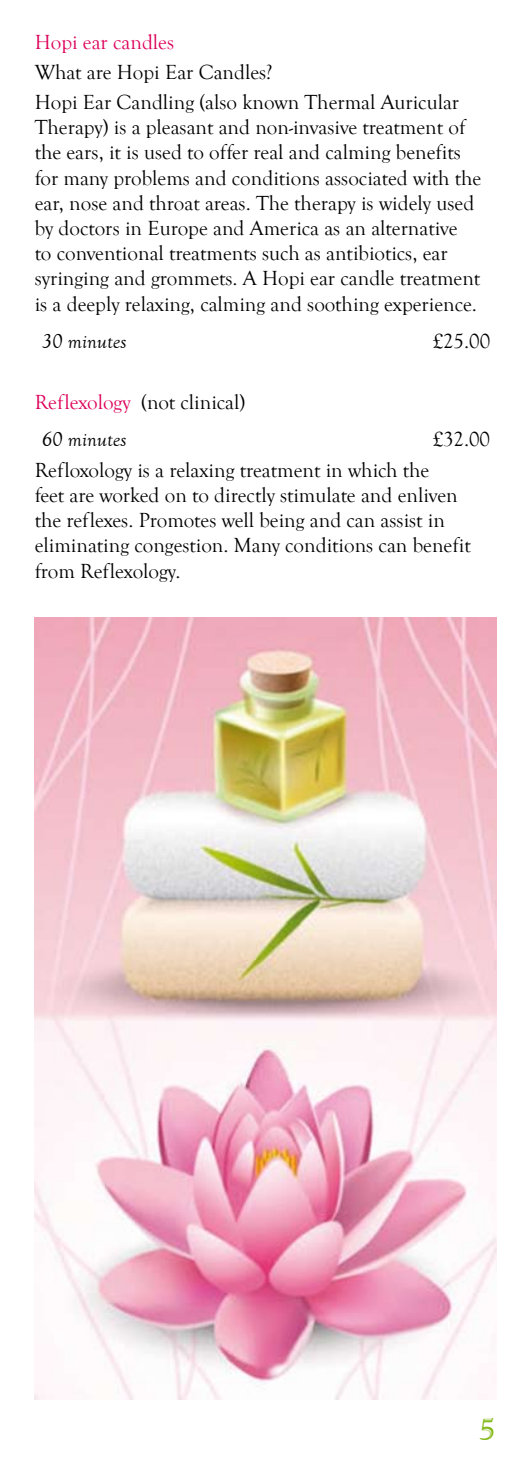
<style>
.page{position:relative;width:521px;height:1474px;background:#fff}
.page>*{position:absolute;margin:0;border:0;box-sizing:border-box;transform-origin:0 0}
.t1{font:31.5px "Goudy Handtooled BT";color:#83b819}
.t2{font:21px/25.2px "Goudy Old Style T";color:#000}
.t3{font:21px "Goudy Old Style T";color:#dd0059}
.t4{font:italic 21px "Goudy Old Style T";color:#000}
.s1{color:#dd0059}
.s2{font-style:italic}
</style>
<div class="page">
<img style="left:35px;top:617px;width:461px;height:782px">
<p class="t3" style="left:35px;top:30px;width:141px">Hopi ear candles</p>
<p class="t2" style="left:35px;top:57px;width:426px;line-height:30.1px">What are Hopi Ear Candles?<br>Hopi Ear Candling (also known Thermal Auricular</p>
<p class="t2" style="left:35px;top:115px;width:448px">Therapy) is a pleasant and non-invasive treatment of the ears, it is used to offer real and calming benefits for many problems and conditions associated with the ear, nose and throat areas. The therapy is widely used by doctors in Europe and America as an alternative<br>to conventional treatments such as antibiotics, ear syringing and grommets. A Hopi ear candle treatment is a deeply relaxing, calming and soothing experience.</p>
<p class="t4" style="left:42px;top:330px;width:86px">30 minutes</p>
<p class="t2" style="left:433px;top:329px;width:59px">£25.00</p>
<p class="t2" style="left:42px;top:383px;width:205px;line-height:37.8px;text-indent:-7px"><span class="s1">Reflexology</span> (not clinical)<br><span class="s2">60 minutes</span></p>
<p class="t2" style="left:433px;top:427px;width:59px">£32.00</p>
<p class="t2" style="left:35px;top:457px;width:437px">Refloxology is a relaxing treatment in which the<br>feet are worked on to directly stimulate and enliven the reflexes. Promotes well being and can assist in eliminating congestion. Many conditions can benefit from Reflexology.</p>
<h1 class="t1" style="left:479px;top:1409px;width:19px">5</h1>
</div>
